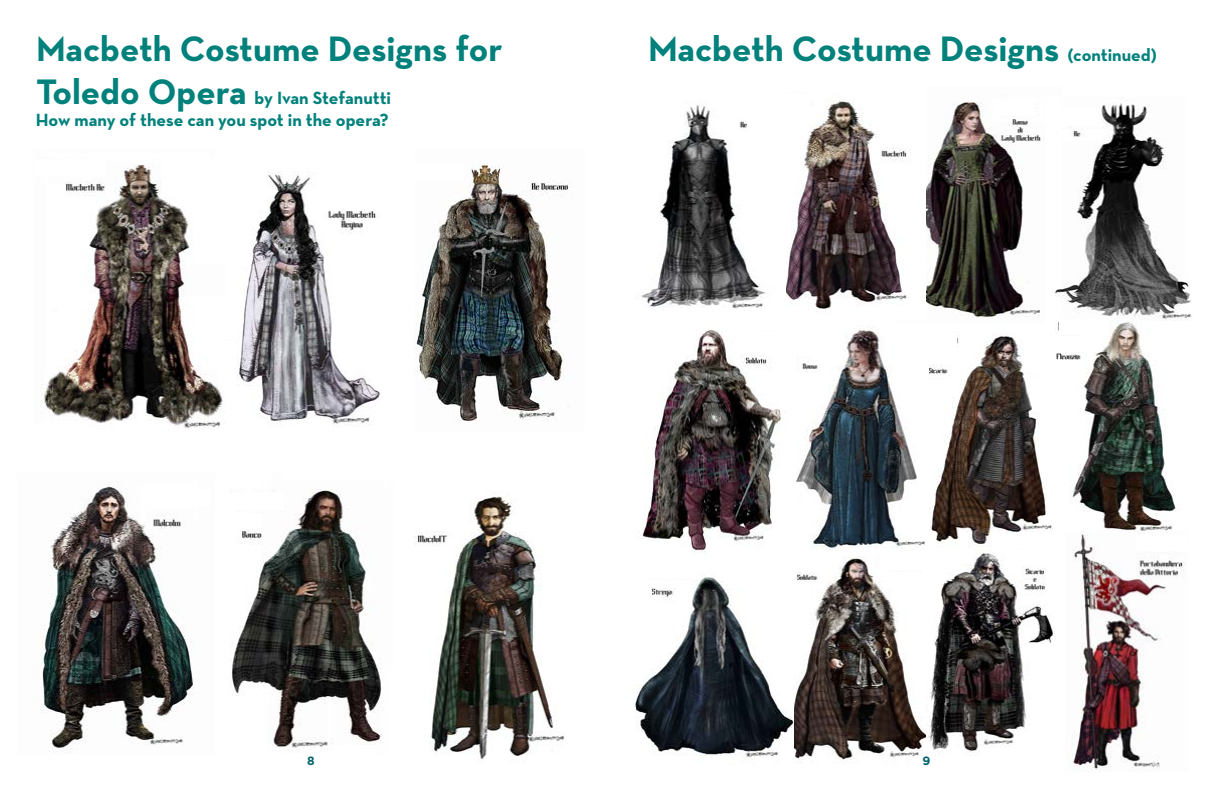
<style>
.page{position:relative;width:1224px;height:792px;background:#fff}
.page>*{position:absolute;margin:0;border:0;box-sizing:border-box;transform-origin:0 0}
.t1{font:700 36px "Neutra Text";color:#00817b}
.t2{font:700 18px/21.6px "Neutra Text";color:#00817b}
.t3{font:700 12px "Gotham";color:#00636c}
.s1{font-size:36px}
.s2{font-size:18px}
</style>
<div class="page">
<img style="left:793px;top:556px;width:134px;height:207px">
<img style="left:635px;top:575px;width:158px;height:185px">
<img style="left:796px;top:326px;width:256px;height:224px">
<img style="left:926px;top:102px;width:115px;height:216px">
<img style="left:786px;top:101px;width:125px;height:208px">
<img style="left:635px;top:105px;width:131px;height:204px">
<img style="left:41px;top:482px;width:341px;height:271px">
<img style="left:41px;top:165px;width:185px;height:264px">
<img style="left:237px;top:172px;width:143px;height:254px">
<img style="left:414px;top:164px;width:159px;height:257px">
<div style="left:34px;top:159px;width:72px;height:18px;background:#fff"></div>
<div style="left:311px;top:187px;width:72px;height:18px;background:#fff"></div>
<div style="left:392px;top:163px;width:72px;height:18px;background:#fff"></div>
<div style="left:213px;top:492px;width:72px;height:18px;background:#fff"></div>
<img style="left:414px;top:494px;width:150px;height:265px">
<div style="left:398px;top:498px;width:72px;height:18px;background:#fff"></div>
<div style="left:722px;top:100px;width:42px;height:18px;background:#fff"></div>
<div style="left:776px;top:94px;width:34px;height:15px;background:#fff"></div>
<div style="left:993px;top:100px;width:42px;height:17px;background:#fff"></div>
<img style="left:639px;top:330px;width:155px;height:229px">
<div style="left:735px;top:331px;width:50px;height:17px;background:#fff"></div>
<img style="left:1054px;top:103px;width:138px;height:219px">
<div style="left:1057px;top:110px;width:42px;height:16px;background:#fff"></div>
<div style="left:785px;top:341px;width:51px;height:16px;background:#fff"></div>
<div style="left:140px;top:489px;width:72px;height:18px;background:#fff"></div>
<div style="left:925px;top:332px;width:32px;height:17px;background:#fff"></div>
<div style="left:642px;top:563px;width:50px;height:16px;background:#fff"></div>
<div style="left:879px;top:554px;width:51px;height:17px;background:#fff"></div>
<img style="left:1055px;top:322px;width:123px;height:210px">
<div style="left:1059px;top:319px;width:50px;height:16px;background:#fff"></div>
<img style="left:927px;top:551px;width:126px;height:205px">
<div style="left:1011px;top:550px;width:51px;height:16px;background:#fff"></div>
<img style="left:1072px;top:533px;width:113px;height:238px">
<div style="left:1137px;top:535px;width:50px;height:17px;background:#fff"></div>
<h1 class="t1" style="left:36px;top:26px;width:468px">Macbeth Costume Designs for</h1>
<p class="t2" style="left:36px;top:87px;width:357px"><span class="s1">Toledo Opera</span> by Ivan Stefanutti<br>How many of these can you spot in the opera?</p>
<h1 class="t1" style="left:648px;top:26px;width:511px">Macbeth Costume Designs <span class="s2">(continued)</span></h1>
<p class="t3" style="left:307px;top:754px;width:9px">8</p>
<p class="t3" style="left:923px;top:754px;width:9px">9</p>
</div>
